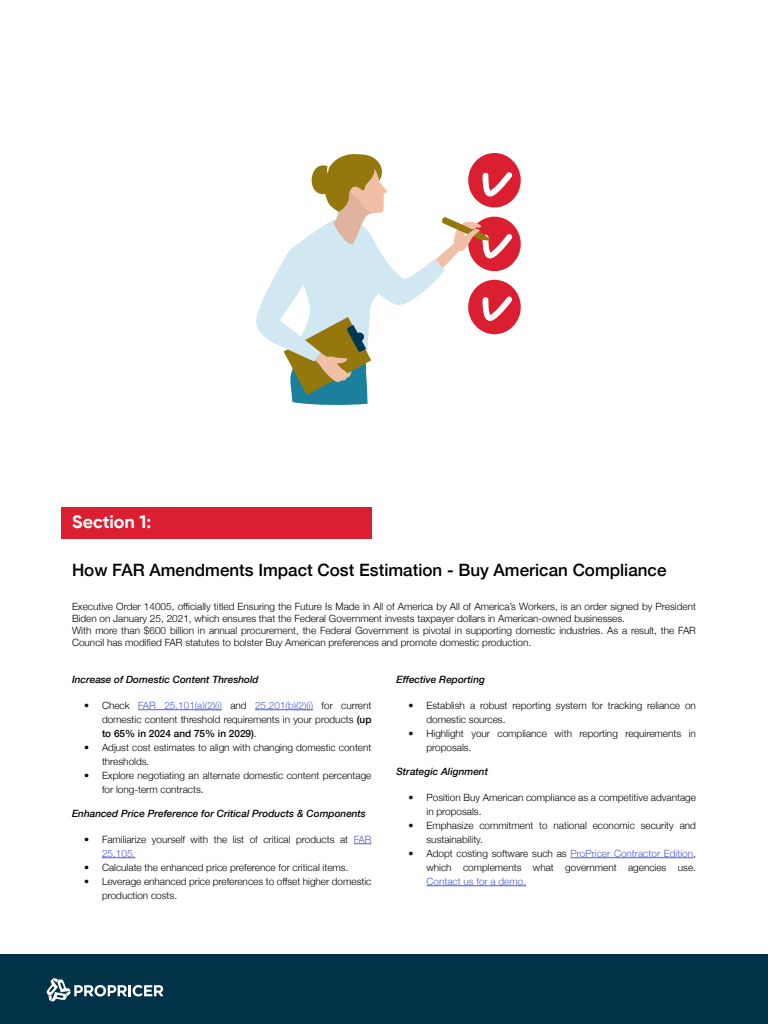
<style>
.page{position:relative;width:768px;height:1024px;background:#fff}
.page>*{position:absolute;margin:0;border:0;box-sizing:border-box;transform-origin:0 0}
.t1{font:700 18px "Gilroy";color:#fff}
.t2{font:500 17px "Helvetica Neue";color:#000}
.t3{font:300 10px/14px "Helvetica Neue";color:#000}
.t4{font:italic 500 10px "Helvetica Neue";color:#000}
.t5{font:300 10px "Helvetica Neue";color:#4f5cd6}
.s1{color:#4f5cd6}
.s2{font-weight:500}
</style>
<div class="page">
<div style="left:0;top:954px;width:768px;height:70px;background:#013247"></div>
<svg style="left:47px;top:978px;width:116px;height:24px"></svg>
<div style="left:61px;top:507px;width:311px;height:32px;background:#db1f30"></div>
<hr style="left:571px;top:857px;width:122px;height:1px;background:#4f5cd6">
<hr style="left:426px;top:885px;width:100px;height:1px;background:#4f5cd6">
<hr style="left:138px;top:709px;width:84px;height:1px;background:#4f5cd6">
<hr style="left:255px;top:709px;width:58px;height:1px;background:#4f5cd6">
<svg style="left:354px;top:843px;width:18px;height:1px"></svg>
<hr style="left:102px;top:857px;width:33px;height:1px;background:#4f5cd6">
<div style="left:468px;top:153px;width:53px;height:54px;background:#db1f30;border-radius:50%"></div>
<div style="left:468px;top:217px;width:53px;height:54px;background:#db1f30;border-radius:50%"></div>
<div style="left:468px;top:280px;width:53px;height:54px;background:#db1f30;border-radius:50%"></div>
<svg style="left:256px;top:153px;width:257px;height:252px"></svg>
<h1 class="t1" style="left:72px;top:510px;width:81px">Section 1:</h1>
<h2 class="t2" style="left:72px;top:556px;width:596px">How FAR Amendments Impact Cost Estimation - Buy American Compliance</h2>
<p class="t3" style="left:72px;top:599px;width:626px;line-height:12px">Executive Order 14005, officially titled Ensuring the Future Is Made in All of America by All of America’s Workers, is an order signed by President Biden on January 25, 2021, which ensures that the Federal Government invests taxpayer dollars in American-owned businesses.<br>With more than $600 billion in annual procurement, the Federal Government is pivotal in supporting domestic industries. As a result, the FAR Council has modified FAR statutes to bolster Buy American preferences and promote domestic production.</p>
<p class="t4" style="left:72px;top:671px;width:188px">Increase of Domestic Content Threshold</p>
<p class="t3" style="left:102px;top:697px;width:271px;text-align:justify;text-indent:-18px">• Check <span class="s1">FAR 25.101(a)(2)(i)</span> and <span class="s1">25.201(b)(2)(i)</span> for current domestic content threshold requirements in your products <span class="s2">(up to 65% in 2024 and 75% in 2029)</span>.</p>
<p class="t3" style="left:102px;top:739px;width:271px;text-indent:-18px">• Adjust cost estimates to align with changing domestic content thresholds.</p>
<p class="t3" style="left:102px;top:767px;width:271px;text-indent:-18px">• Explore negotiating an alternate domestic content percentage for long-term contracts.</p>
<p class="t4" style="left:72px;top:805px;width:295px">Enhanced Price Preference for Critical Products &amp; Components</p>
<p class="t3" style="left:102px;top:831px;width:271px;text-indent:-18px">• Familiarize yourself with the list of critical products at <span class="s1">FAR<br>25.105.</span></p>
<p class="t3" style="left:84px;top:859px;width:266px">• Calculate the enhanced price preference for critical items.</p>
<p class="t3" style="left:102px;top:873px;width:271px;text-indent:-18px">• Leverage enhanced price preferences to offset higher domestic production costs.</p>
<p class="t4" style="left:396px;top:671px;width:90px">Effective Reporting</p>
<p class="t3" style="left:426px;top:697px;width:271px;text-indent:-18px">• Establish a robust reporting system for tracking reliance on domestic sources.</p>
<p class="t3" style="left:426px;top:725px;width:271px;text-indent:-18px">• Highlight your compliance with reporting requirements in proposals.</p>
<p class="t4" style="left:396px;top:763px;width:93px">Strategic Alignment</p>
<p class="t3" style="left:426px;top:789px;width:271px;text-indent:-18px">• Position Buy American compliance as a competitive advantage in proposals.</p>
<p class="t3" style="left:426px;top:817px;width:271px;text-indent:-18px">• Emphasize commitment to national economic security and sustainability.</p>
<p class="t3" style="left:408px;top:845px;width:289px;text-align:right">• Adopt costing software such as <span class="s1">ProPricer Contractor Edition</span>, which complements what government agencies use.</p>
<p class="t5" style="left:426px;top:873px;width:101px">Contact us for a demo.</p>
</div>
